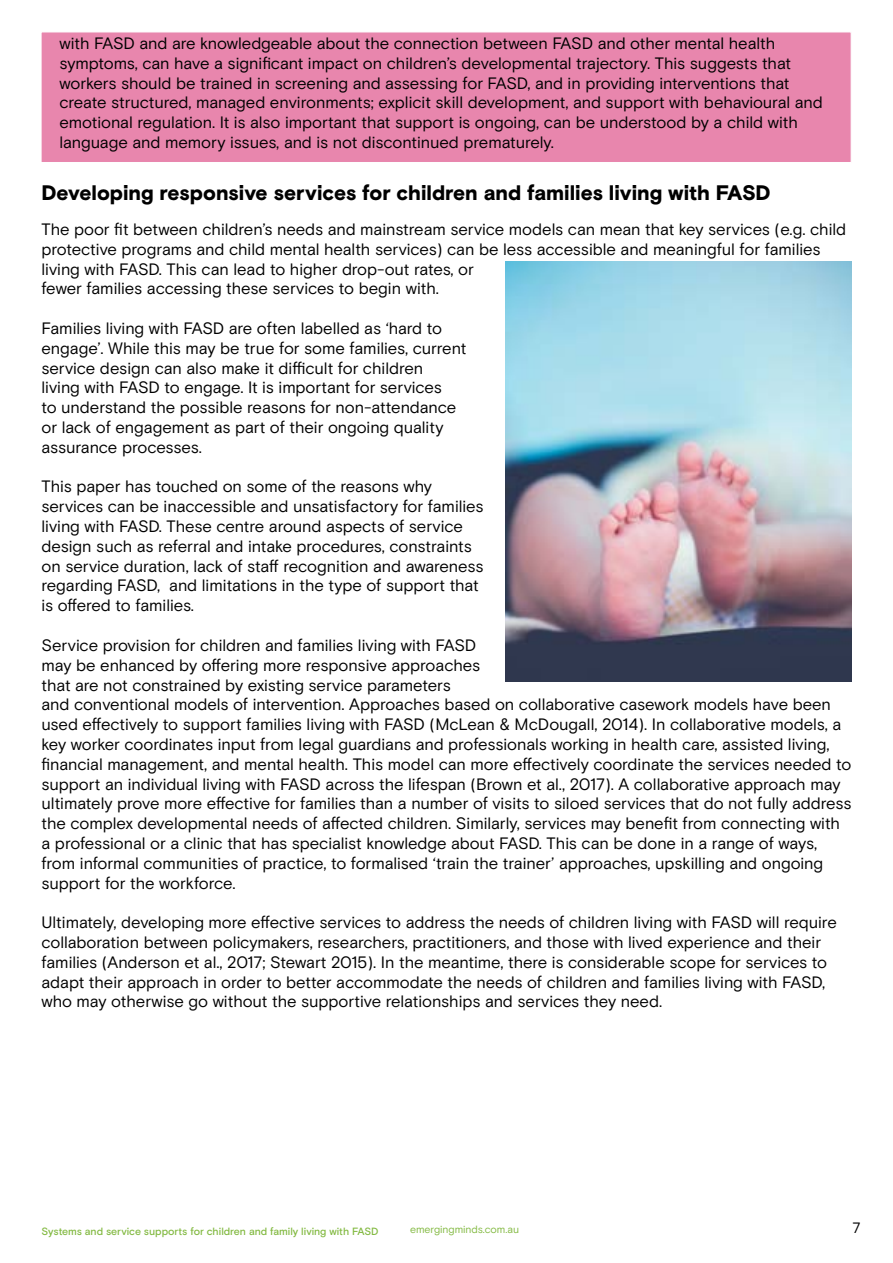
<style>
.page{position:relative;width:893px;height:1263px;background:#fff}
.page>*{position:absolute;margin:0;border:0;box-sizing:border-box;transform-origin:0 0}
.t1{font:900 21px "Basis Grotesque Pro";color:#000}
.t2{font:16.5px/19.8px "Basis Grotesque Pro";letter-spacing:-.005em;color:#000}
.t3{font:15px "Basis Grotesque Pro";color:#000}
.t4{font:500 10.5px "Basis Grotesque Pro";color:#82b941}
.t5{font:10.5px "Basis Grotesque Pro";color:#82b941}
</style>
<div class="page">
<div style="left:41px;top:32px;width:810px;height:131px;background:#e886ad;border:1px solid #fff"></div>
<img style="left:506px;top:262px;width:345px;height:420px">
<p class="t2" style="left:59px;top:34px;width:765px">with FASD and are knowledgeable about the connection between FASD and other mental health symptoms, can have a significant impact on children’s developmental trajectory. This suggests that workers should be trained in screening and assessing for FASD, and in providing interventions that create structured, managed environments; explicit skill development, and support with behavioural and emotional regulation. It is also important that support is ongoing, can be understood by a child with language and memory issues, and is not discontinued prematurely.</p>
<p class="t1" style="left:41px;top:180px;width:731px">Developing responsive services for children and families living with FASD</p>
<p class="t2" style="left:41px;top:220px;width:806px">The poor fit between children’s needs and mainstream service models can mean that key services (e.g. child protective programs and child mental health services) can be less accessible and meaningful for families living with FASD. This can lead to higher drop-out rates, or<br>fewer families accessing these services to begin with.</p>
<p class="t2" style="left:41px;top:319px;width:426px">Families living with FASD are often labelled as ‘hard to engage’. While this may be true for some families, current service design can also make it difficult for children<br>living with FASD to engage. It is important for services<br>to understand the possible reasons for non-attendance or lack of engagement as part of their ongoing quality assurance processes.</p>
<p class="t2" style="left:41px;top:477px;width:444px">This paper has touched on some of the reasons why services can be inaccessible and unsatisfactory for families living with FASD. These centre around aspects of service design such as referral and intake procedures, constraints on service duration, lack of staff recognition and awareness regarding FASD, and limitations in the type of support that is offered to families.</p>
<p class="t2" style="left:41px;top:636px;width:811px">Service provision for children and families living with FASD<br>may be enhanced by offering more responsive approaches<br>that are not constrained by existing service parameters<br>and conventional models of intervention. Approaches based on collaborative casework models have been used effectively to support families living with FASD (McLean &amp; McDougall, 2014). In collaborative models, a key worker coordinates input from legal guardians and professionals working in health care, assisted living, financial management, and mental health. This model can more effectively coordinate the services needed to support an individual living with FASD across the lifespan (Brown et al., 2017). A collaborative approach may ultimately prove more effective for families than a number of visits to siloed services that do not fully address the complex developmental needs of affected children. Similarly, services may benefit from connecting with a professional or a clinic that has specialist knowledge about FASD. This can be done in a range of ways, from informal communities of practice, to formalised ‘train the trainer’ approaches, upskilling and ongoing support for the workforce.</p>
<p class="t2" style="left:41px;top:913px;width:797px">Ultimately, developing more effective services to address the needs of children living with FASD will require collaboration between policymakers, researchers, practitioners, and those with lived experience and their families (Anderson et al., 2017; Stewart 2015). In the meantime, there is considerable scope for services to adapt their approach in order to better accommodate the needs of children and families living with FASD, who may otherwise go without the supportive relationships and services they need.</p>
<p class="t4" style="left:41px;top:1225px;width:339px">Systems and service supports for children and family living with FASD</p>
<p class="t5" style="left:410px;top:1223px;width:111px">emergingminds.com.au</p>
<p class="t3" style="left:852px;top:1219px;width:10px">7</p>
</div>
